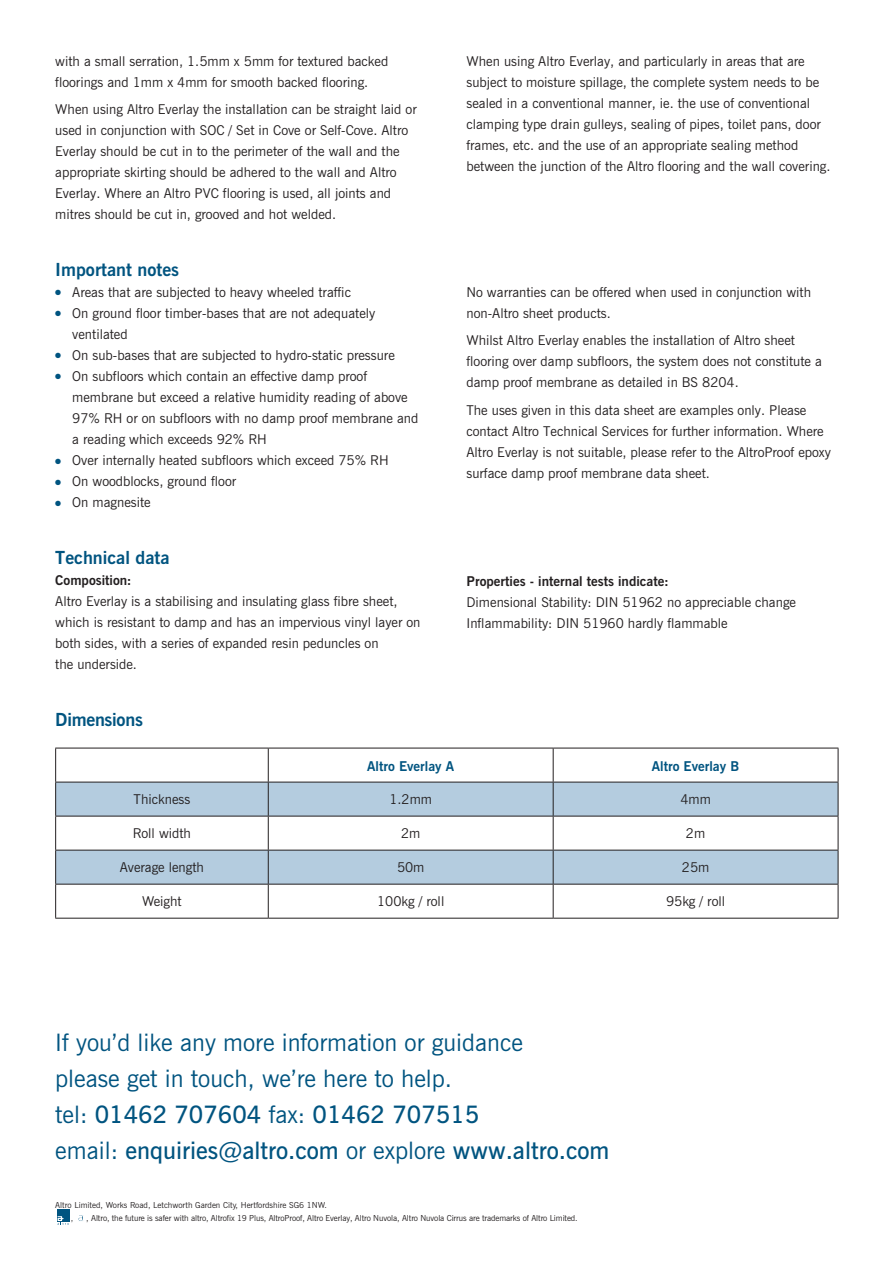
<style>
.page{position:relative;width:893px;height:1263px;background:#fff}
.page>*{position:absolute;margin:0;border:0;box-sizing:border-box;transform-origin:0 0}
.t1{font:24px/36px "News Gothic BT";color:#005480}
.t2{font:700 18px "News Gothic BT";color:#005480}
.t3{font:13.5px/21px "News Gothic BT";color:#231f20}
.t4{font:700 13.5px "News Gothic BT";color:#231f20}
.t5{font:700 13.5px "News Gothic BT";color:#005480}
.t6{font:8.25px/13.5px "News Gothic BT";letter-spacing:-.01em;color:#231f20}
.s1{color:#005480}
.s2{font-weight:600}
</style>
<div class="page">
<svg style="left:56px;top:749px;width:212px;height:169px"></svg>
<svg style="left:269px;top:749px;width:569px;height:169px"></svg>
<svg style="left:56px;top:783px;width:782px;height:101px;fill:#b4ccdf"></svg>
<hr style="left:268px;top:748px;width:285px;height:1px;background:#231f20">
<hr style="left:55px;top:748px;width:213px;height:1px;background:#231f20">
<hr style="left:55px;top:748px;width:1px;height:34px;background:#231f20">
<hr style="left:268px;top:748px;width:1px;height:34px;background:#231f20">
<hr style="left:553px;top:748px;width:285px;height:1px;background:#231f20">
<hr style="left:553px;top:748px;width:1px;height:34px;background:#231f20">
<hr style="left:838px;top:748px;width:1px;height:34px;background:#231f20">
<hr style="left:553px;top:782px;width:285px;height:1px;background:#231f20">
<hr style="left:838px;top:782px;width:1px;height:34px;background:#231f20">
<hr style="left:268px;top:782px;width:285px;height:1px;background:#231f20">
<hr style="left:553px;top:782px;width:1px;height:34px;background:#231f20">
<hr style="left:55px;top:782px;width:213px;height:1px;background:#231f20">
<hr style="left:55px;top:782px;width:1px;height:34px;background:#231f20">
<hr style="left:268px;top:782px;width:1px;height:34px;background:#231f20">
<hr style="left:55px;top:816px;width:213px;height:1px;background:#231f20">
<hr style="left:55px;top:816px;width:1px;height:34px;background:#231f20">
<hr style="left:55px;top:850px;width:213px;height:1px;background:#231f20">
<hr style="left:55px;top:850px;width:1px;height:34px;background:#231f20">
<hr style="left:55px;top:884px;width:213px;height:1px;background:#231f20">
<hr style="left:55px;top:884px;width:1px;height:34px;background:#231f20">
<hr style="left:55px;top:918px;width:213px;height:1px;background:#231f20">
<hr style="left:268px;top:816px;width:285px;height:1px;background:#231f20">
<hr style="left:268px;top:816px;width:1px;height:34px;background:#231f20">
<hr style="left:268px;top:850px;width:285px;height:1px;background:#231f20">
<hr style="left:268px;top:850px;width:1px;height:34px;background:#231f20">
<hr style="left:268px;top:884px;width:285px;height:1px;background:#231f20">
<hr style="left:268px;top:884px;width:1px;height:34px;background:#231f20">
<hr style="left:268px;top:918px;width:285px;height:1px;background:#231f20">
<hr style="left:553px;top:816px;width:285px;height:1px;background:#231f20">
<hr style="left:553px;top:816px;width:1px;height:34px;background:#231f20">
<hr style="left:553px;top:850px;width:285px;height:1px;background:#231f20">
<hr style="left:553px;top:850px;width:1px;height:34px;background:#231f20">
<hr style="left:553px;top:884px;width:285px;height:1px;background:#231f20">
<hr style="left:553px;top:884px;width:1px;height:34px;background:#231f20">
<hr style="left:553px;top:918px;width:285px;height:1px;background:#231f20">
<hr style="left:838px;top:816px;width:1px;height:34px;background:#231f20">
<hr style="left:838px;top:850px;width:1px;height:34px;background:#231f20">
<hr style="left:838px;top:884px;width:1px;height:34px;background:#231f20">
<div style="left:57px;top:1209px;width:13px;height:13px;background:#005480"></div>
<svg style="left:58px;top:1216px;width:11px;height:9px"></svg>
<svg style="left:78px;top:1215px;width:5px;height:6px"></svg>
<p class="t3" style="left:55px;top:50px;width:335px">with a small serration, 1.5mm x 5mm for textured backed floorings and 1mm x 4mm for smooth backed flooring.</p>
<p class="t3" style="left:55px;top:99px;width:363px">When using Altro Everlay the installation can be straight laid or used in conjunction with SOC / Set in Cove or Self-Cove. Altro Everlay should be cut in to the perimeter of the wall and the appropriate skirting should be adhered to the wall and Altro Everlay. Where an Altro PVC flooring is used, all joints and mitres should be cut in, grooved and hot welded.</p>
<h2 class="t2" style="left:55px;top:259px;width:125px">Important notes</h2>
<p class="t3" style="left:55px;top:282px;width:297px"><span class="s1">●</span> Areas that are subjected to heavy wheeled traffic</p>
<p class="t3" style="left:72px;top:303px;width:305px;text-indent:-17px"><span class="s1">●</span> On ground floor timber-bases that are not adequately ventilated</p>
<p class="t3" style="left:55px;top:345px;width:341px"><span class="s1">●</span> On sub-bases that are subjected to hydro-static pressure</p>
<p class="t3" style="left:72px;top:366px;width:348px;text-indent:-17px"><span class="s1">●</span> On subfloors which contain an effective damp proof membrane but exceed a relative humidity reading of above 97% RH or on subfloors with no damp proof membrane and a reading which exceeds 92% RH</p>
<p class="t3" style="left:55px;top:450px;width:335px"><span class="s1">●</span> Over internally heated subfloors which exceed 75% RH</p>
<p class="t3" style="left:55px;top:471px;width:182px"><span class="s1">●</span> On woodblocks, ground floor</p>
<p class="t3" style="left:55px;top:492px;width:97px"><span class="s1">●</span> On magnesite</p>
<h2 class="t2" style="left:55px;top:547px;width:116px">Technical data</h2>
<p class="t4" style="left:55px;top:572px;width:78px">Composition:</p>
<p class="t3" style="left:55px;top:591px;width:367px">Altro Everlay is a stabilising and insulating glass fibre sheet, which is resistant to damp and has an impervious vinyl layer on both sides, with a series of expanded resin peduncles on<br>the underside.</p>
<h2 class="t2" style="left:55px;top:709px;width:89px">Dimensions</h2>
<p class="t3" style="left:466px;top:50px;width:366px">When using Altro Everlay, and particularly in areas that are subject to moisture spillage, the complete system needs to be sealed in a conventional manner, ie. the use of conventional clamping type drain gulleys, sealing of pipes, toilet pans, door frames, etc. and the use of an appropriate sealing method between the junction of the Altro flooring and the wall covering.</p>
<p class="t3" style="left:466px;top:282px;width:346px">No warranties can be offered when used in conjunction with non-Altro sheet products.</p>
<p class="t3" style="left:466px;top:330px;width:357px">Whilst Altro Everlay enables the installation of Altro sheet flooring over damp subfloors, the system does not constitute a damp proof membrane as detailed in BS 8204.</p>
<p class="t3" style="left:466px;top:399px;width:366px">The uses given in this data sheet are examples only. Please contact Altro Technical Services for further information. Where Altro Everlay is not suitable, please refer to the AltroProof epoxy surface damp proof membrane data sheet.</p>
<p class="t4" style="left:466px;top:573px;width:204px">Properties - internal tests indicate:</p>
<p class="t3" style="left:466px;top:591px;width:331px">Dimensional Stability: DIN 51962 no appreciable change<br>Inflammability: DIN 51960 hardly flammable</p>
<p class="t5" style="left:367px;top:757px;width:88px">Altro Everlay A</p>
<p class="t5" style="left:652px;top:757px;width:89px">Altro Everlay B</p>
<p class="t3" style="left:134px;top:789px;width:58px">Thickness</p>
<p class="t3" style="left:389px;top:789px;width:44px">1.2mm</p>
<p class="t3" style="left:680px;top:789px;width:32px">4mm</p>
<p class="t3" style="left:133px;top:823px;width:60px">Roll width</p>
<p class="t3" style="left:401px;top:823px;width:21px">2m</p>
<p class="t3" style="left:686px;top:823px;width:21px">2m</p>
<p class="t3" style="left:120px;top:857px;width:86px">Average length</p>
<p class="t3" style="left:397px;top:857px;width:29px">50m</p>
<p class="t3" style="left:682px;top:857px;width:29px">25m</p>
<p class="t3" style="left:142px;top:891px;width:41px">Weight</p>
<p class="t3" style="left:377px;top:891px;width:69px">100kg / roll</p>
<p class="t3" style="left:666px;top:891px;width:61px">95kg / roll</p>
<h1 class="t1" style="left:55px;top:1024px;width:556px">If you’d like any more information or guidance<br>please get in touch, we’re here to help.<br>tel: <span class="s2">01462 707604</span> fax: <span class="s2">01462 707515<br></span>email: <span class="s2">enquiries@altro.com</span> or explore <span class="s2">www.altro.com</span></h1>
<p class="t6" style="left:71px;top:1198px;width:257px;text-indent:-16px">Altro Limited, Works Road, Letchworth Garden City, Hertfordshire SG6 1NW. ,</p>
<p class="t6" style="left:86px;top:1211px;width:493px">, Altro, the future is safer with altro, Altrofix 19 Plus, AltroProof, Altro Everlay, Altro Nuvola, Altro Nuvola Cirrus are trademarks of Altro Limited.</p>
</div>
